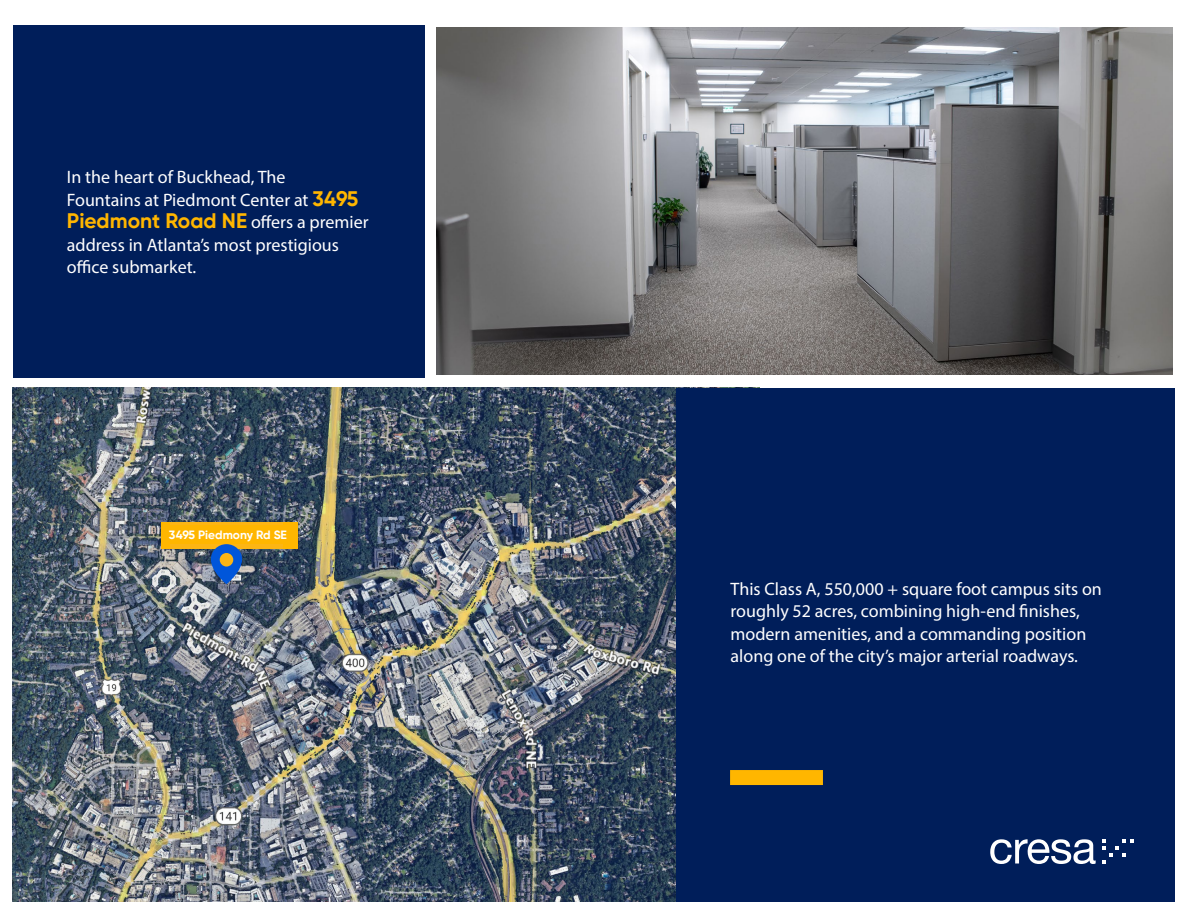
<style>
.page{position:relative;width:1188px;height:918px;background:#fff}
.page>*{position:absolute;margin:0;border:0;box-sizing:border-box;transform-origin:0 0}
.t1{font:700 21px "Gilroy";color:#ffb600}
.t2{font:18px/22.5px "Myriad Pro";color:#fff}
.t3{font:700 12px "Gilroy";color:#fff}
.t4{font:700 11.4px "Gilroy";letter-spacing:-.005em;color:#fff}
.s1{font-family:"Gilroy";font-weight:700;font-size:21px;color:#ffb600}
.s2{font-family:"Myriad Pro";font-weight:400;font-size:18px;color:#fff}
</style>
<div class="page">
<img style="left:13px;top:388px;width:664px;height:514px">
<img style="left:437px;top:27px;width:736px;height:347px">
<div style="left:677px;top:388px;width:498px;height:514px;background:#001e5a"></div>
<div style="left:730px;top:770px;width:93px;height:15px;background:#ffb600"></div>
<svg style="left:990px;top:839px;width:106px;height:25px"></svg>
<svg style="left:1102px;top:839px;width:32px;height:25px"></svg>
<div style="left:161px;top:522px;width:137px;height:27px;background:#ffb600"></div>
<div style="left:170px;top:522px;width:113px;height:27px;background:#fcb514"></div>
<svg style="left:211px;top:544px;width:31px;height:40px"></svg>
<div style="left:220px;top:553px;width:13px;height:14px;background:#fcb514;border-radius:50%"></div>
<div style="left:169px;top:525px;width:124px;height:19px;background:#ffb600"></div>
<div style="left:13px;top:25px;width:411px;height:352px;background:#001e5a"></div>
<p class="t2" style="left:67px;top:165px;width:293px">In the heart of Buckhead, The<br>Fountains at Piedmont Center at <span class="s1">3495</span></p>
<p class="t1" style="left:67px;top:208px;width:303px">Piedmont Road NE <span class="s2">offers a premier</span></p>
<p class="t2" style="left:67px;top:233px;width:273px">address in Atlanta’s most prestigious office submarket.</p>
<p class="t3" style="left:169px;top:527px;width:120px">3495 Piedmony Rd SE</p>
<p class="t4" style="left:189px;top:529px;width:84px">123 Road Street</p>
<p class="t2" style="left:731px;top:577px;width:373px">This Class A, 550,000 + square foot campus sits on roughly 52 acres, combining high-end finishes, modern amenities, and a commanding position along one of the city’s major arterial roadways.</p>
</div>
